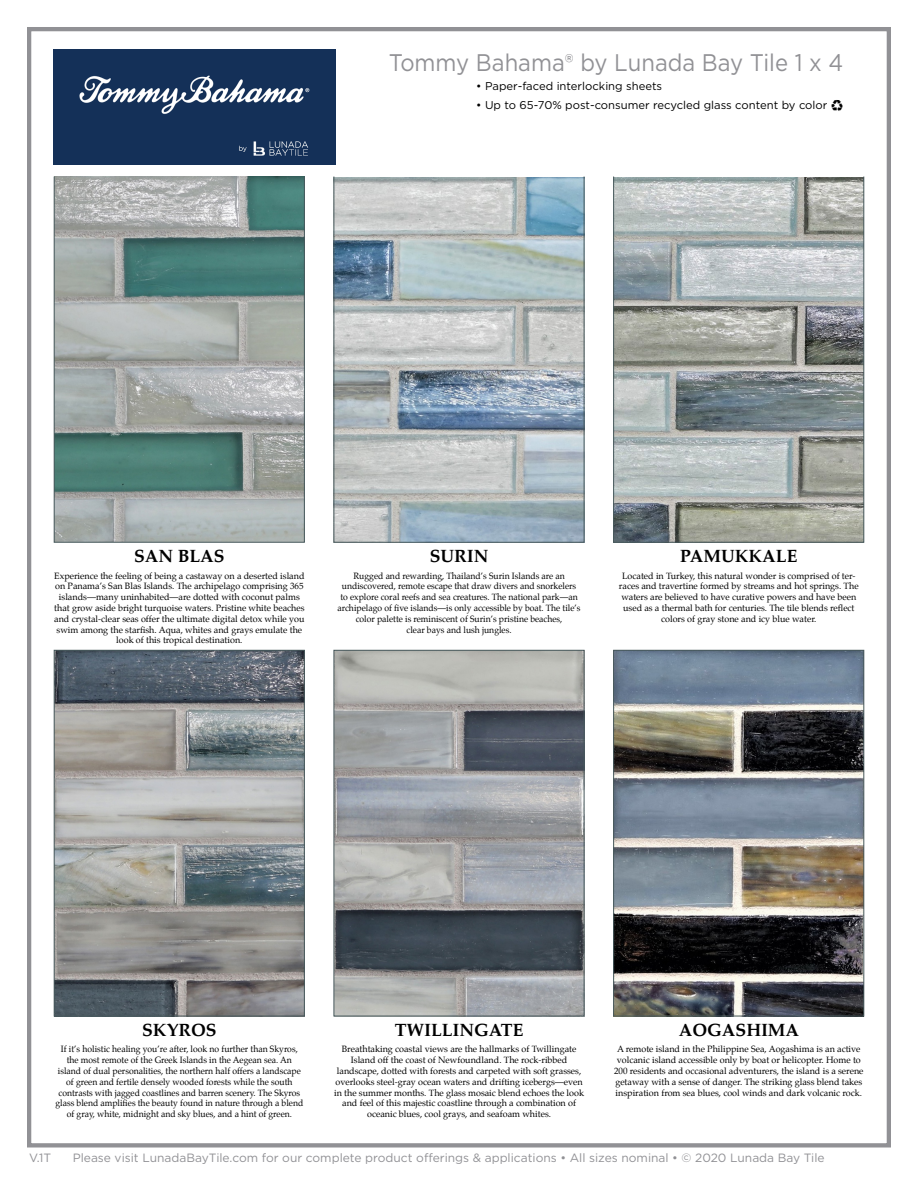
<style>
.page{position:relative;width:918px;height:1188px;background:#fff}
.page>*{position:absolute;margin:0;border:0;box-sizing:border-box;transform-origin:0 0}
.t1{font:24px "Gotham";color:#919195;scale:.92 1}
.t2{font:700 17.7px "Palatino";color:#000}
.t3{font:12px "Gotham";color:#919195}
.t4{font:11.25px "Gotham";color:#000}
.t5{font:9px/10.8px "Palatino";color:#000;text-align:center}
.t6{font:9px/10.8px "Palatino";color:#000;text-align:center;scale:.96 1}
.s1{font-family:"Recycle"}
</style>
<div class="page">
<div style="left:27px;top:27px;width:864px;height:1120px;border:4px solid #919195"></div>
<img style="left:54px;top:49px;width:281px;height:115px">
<img style="left:56px;top:178px;width:247px;height:362px">
<div style="left:54px;top:176px;width:251px;height:366px;border:1px solid #46585b"></div>
<img style="left:615px;top:178px;width:247px;height:362px">
<div style="left:613px;top:176px;width:251px;height:366px;border:1px solid #46585b"></div>
<img style="left:336px;top:178px;width:246px;height:362px">
<img style="left:56px;top:652px;width:247px;height:362px">
<div style="left:54px;top:650px;width:251px;height:366px;border:1px solid #46585b"></div>
<img style="left:615px;top:652px;width:247px;height:362px">
<div style="left:613px;top:650px;width:251px;height:366px;border:1px solid #46585b"></div>
<img style="left:336px;top:652px;width:246px;height:362px">
<div style="left:334px;top:650px;width:250px;height:366px;border:1px solid #46585b"></div>
<h1 class="t1" style="left:389px;top:47px;width:496px">Tommy Bahama® by Lunada Bay Tile 1 x 4</h1>
<p class="t4" style="left:476px;top:79px;width:187px">• Paper-faced interlocking sheets</p>
<p class="t4" style="left:476px;top:98px;width:368px">• Up to 65-70% post-consumer recycled glass content by color <span class="s1">C</span></p>
<h2 class="t2" style="left:134px;top:541px;width:92px">SAN BLAS</h2>
<p class="t5" style="left:54px;top:570px;width:252px">Experience the feeling of being a castaway on a deserted island on Panama’s San Blas Islands. The archipelago comprising 365 islands—many uninhabited—are dotted with coconut palms that grow aside bright turquoise waters. Pristine white beaches and crystal-clear seas offer the ultimate digital detox while you swim among the starfish. Aqua, whites and grays emulate the look of this tropical destination.</p>
<h2 class="t2" style="left:430px;top:541px;width:60px">SURIN</h2>
<p class="t6" style="left:338px;top:570px;width:255px">Rugged and rewarding, Thailand’s Surin Islands are an undiscovered, remote escape that draw divers and snorkelers to explore coral reefs and sea creatures. The national park—an archipelago of five islands—is only accessible by boat. The tile’s color palette is reminiscent of Surin’s pristine beaches,<br>clear bays and lush jungles.</p>
<h2 class="t2" style="left:680px;top:541px;width:119px">PAMUKKALE</h2>
<p class="t5" style="left:619px;top:570px;width:241px">Located in Turkey, this natural wonder is comprised of ter&shy;races and travertine formed by streams and hot springs. The waters are believed to have curative powers and have been used as a thermal bath for centuries. The tile blends reflect colors of gray stone and icy blue water.</p>
<h2 class="t2" style="left:142px;top:1015px;width:76px">SKYROS</h2>
<p class="t6" style="left:55px;top:1044px;width:260px">If it’s holistic healing you’re after, look no further than Skyros, the most remote of the Greek Islands in the Aegean sea. An island of dual personalities, the northern half offers a landscape of green and fertile densely wooded forests while the south contrasts with jagged coastlines and barren scenery. The Skyros glass blend amplifies the beauty found in nature through a blend of gray, white, midnight and sky blues, and a hint of green.</p>
<h2 class="t2" style="left:395px;top:1015px;width:130px">TWILLINGATE</h2>
<p class="t5" style="left:334px;top:1044px;width:251px">Breathtaking coastal views are the hallmarks of Twillingate Island off the coast of Newfoundland. The rock-ribbed landscape, dotted with forests and carpeted with soft grasses, overlooks steel-gray ocean waters and drifting icebergs—even in the summer months. The glass mosaic blend echoes the look and feel of this majestic coastline through a combination of oceanic blues, cool grays, and seafoam whites.</p>
<h2 class="t2" style="left:679px;top:1015px;width:122px">AOGASHIMA</h2>
<p class="t5" style="left:614px;top:1044px;width:251px">A remote island in the Philippine Sea, Aogashima is an active volcanic island accessible only by boat or helicopter. Home to 200 residents and occasional adventurers, the island is a serene getaway with a sense of danger. The striking glass blend takes inspiration from sea blues, cool winds and dark volcanic rock.</p>
<h3 class="t3" style="left:29px;top:1150px;width:23px">V.1T</h3>
<h3 class="t3" style="left:73px;top:1150px;width:753px">Please visit LunadaBayTile.com for our complete product offerings &amp; applications • All sizes nominal • © 2020 Lunada Bay Tile</h3>
</div>
